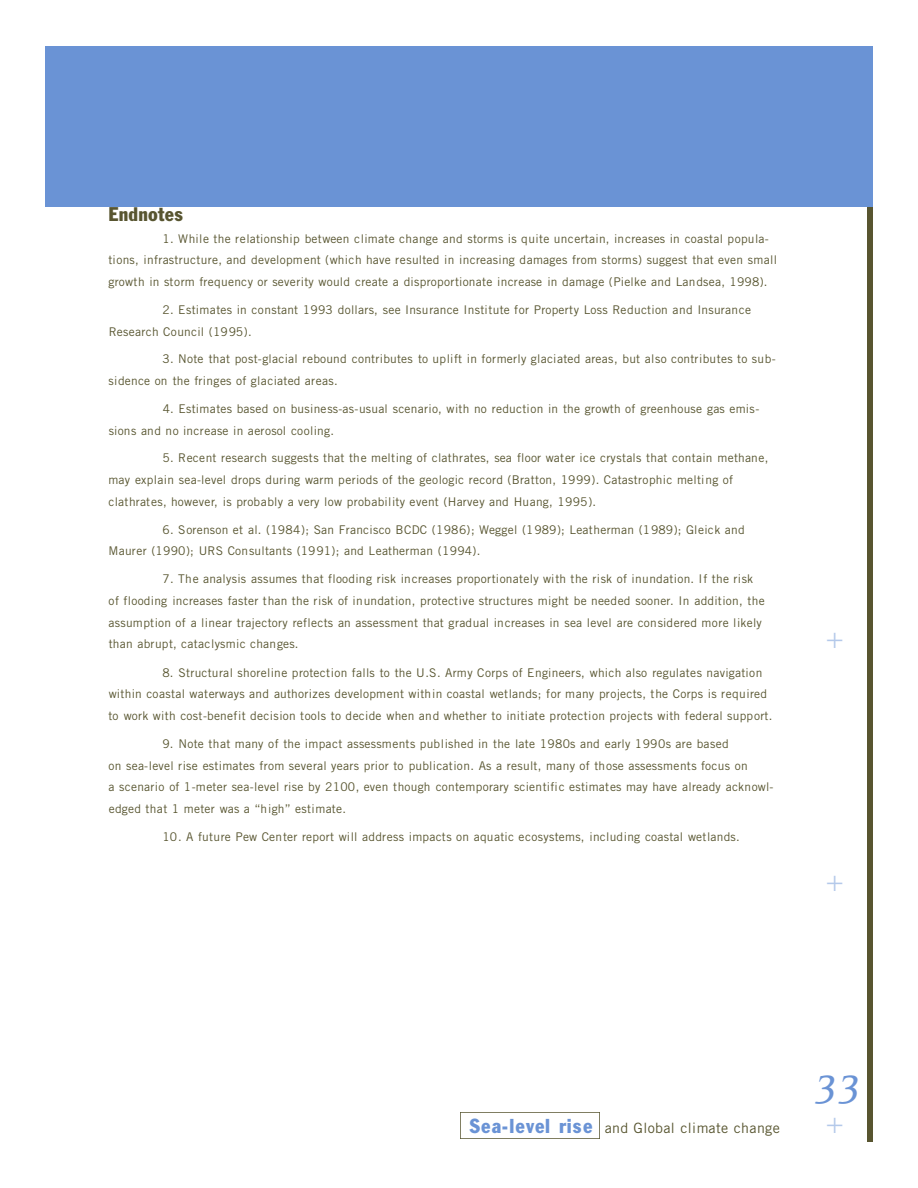
<style>
.page{position:relative;width:918px;height:1188px;background:#fff}
.page>*{position:absolute;margin:0;border:0;box-sizing:border-box;transform-origin:0 0}
.t1{font:italic 45px "Eidetic Serif";color:#6a93d5}
.t2{font:300 30px "Akzidenz Grotesk";color:#b4c9ea}
.t3{font:condensed 19.5px "Franklin Gothic BT";color:#585530}
.t4{font:14.25px "Trade Gothic";letter-spacing:.02em;color:#585530}
.t5{font:12px/21.8px "Trade Gothic";letter-spacing:.03em;color:#585530}
.s1{font-family:"Franklin Gothic BT";font-stretch:condensed;font-size:19.95px;color:#6a93d5}
</style>
<div class="page">
<img style="left:461px;top:1112px;width:139px;height:27px">
<div style="left:867px;top:207px;width:6px;height:935px;background:#585530"></div>
<div style="left:45px;top:46px;width:828px;height:161px;background:#6a93d5"></div>
<h3 class="t3" style="left:108px;top:207px;width:76px">E n d n o t e s</h3>
<p class="t5" style="left:109px;top:229px;width:670px;text-indent:54px">1. While the relationship between climate change and storms is quite uncertain, increases in coastal popula&shy;tions, infrastru c t u re, and development (which have resulted in increasing damages from storms) suggest that even small g rowth in storm frequency or severity would create a dispro p o rtionate increase in damage (Pielke and Landsea, 1998).</p>
<p class="t5" style="left:109px;top:300px;width:644px;text-indent:54px">2. Estimates in constant 1993 dollars, see Insurance Institute for Pro p e rty Loss Reduction and Insurance<br>R e s e a rch Council (1995).</p>
<p class="t5" style="left:109px;top:349px;width:669px;text-indent:54px">3. Note that post-glacial rebound contributes to uplift in formerly glaciated areas, but also contributes to sub&shy;sidence on the fringes of glaciated are a s .</p>
<p class="t5" style="left:109px;top:399px;width:652px;text-indent:54px">4. Estimates based on business-as-usual scenario, with no reduction in the growth of greenhouse gas emis&shy;sions and no increase in aerosol cooling.</p>
<p class="t5" style="left:108px;top:448px;width:662px;text-indent:54px">5. Recent re s e a rch suggests that the melting of clathrates, sea floor water ice crystals that contain methane, may explain sea-level drops during warm periods of the geologic re c o rd (Bratton, 1999). Catastrophic melting of clathrates, however, is probably a very low probability event (Harvey and Huang, 1995).</p>
<p class="t5" style="left:108px;top:520px;width:638px;text-indent:54px">6. Sorenson et al. (1984); San Francisco BCDC (1986); Weggel (1989); Leatherman (1989); Gleick and<br>M a u rer (1990); URS Consultants (1991); and Leatherman (1994).</p>
<p class="t5" style="left:109px;top:569px;width:658px;text-indent:54px">7. The analysis assumes that flooding risk increases pro p o rtionately with the risk of inundation. If the risk of flooding increases faster than the risk of inundation, protective stru c t u res might be needed sooner. In addition, the assumption of a linear trajectory reflects an assessment that gradual increases in sea level are considered more likely than abrupt, cataclysmic changes.</p>
<p class="t5" style="left:109px;top:662px;width:665px;text-indent:54px">8. Structural shoreline protection falls to the U.S. Army Corps of Engineers, which also regulates navigation within coastal waterways and authorizes development within coastal wetlands; for many projects, the Corps is re q u i re d to work with cost-benefit decision tools to decide when and whether to initiate protection projects with federal support .</p>
<p class="t5" style="left:108px;top:734px;width:667px;text-indent:54px">9. Note that many of the impact assessments published in the late 1980s and early 1990s are based<br>on sea-level rise estimates from several years prior to publication. As a result, many of those assessments focus on<br>a scenario of 1-meter sea-level rise by 2100, even though contemporary scientific estimates may have already acknowl&shy;edged that 1 meter was a “high” estimate.</p>
<p class="t5" style="left:163px;top:827px;width:579px">10. A future Pew Center re p o rt will address impacts on aquatic ecosystems, including coastal wetlands.</p>
<h2 class="t2" style="left:826px;top:627px;width:19px">+</h2>
<h2 class="t2" style="left:826px;top:869px;width:19px">+</h2>
<p class="t4" style="left:469px;top:1123px;width:312px"><span class="s1">Sea-level rise</span> and Global climate change</p>
<h1 class="t1" style="left:815px;top:1061px;width:48px">33</h1>
<h2 class="t2" style="left:826px;top:1112px;width:19px">+</h2>
</div>
